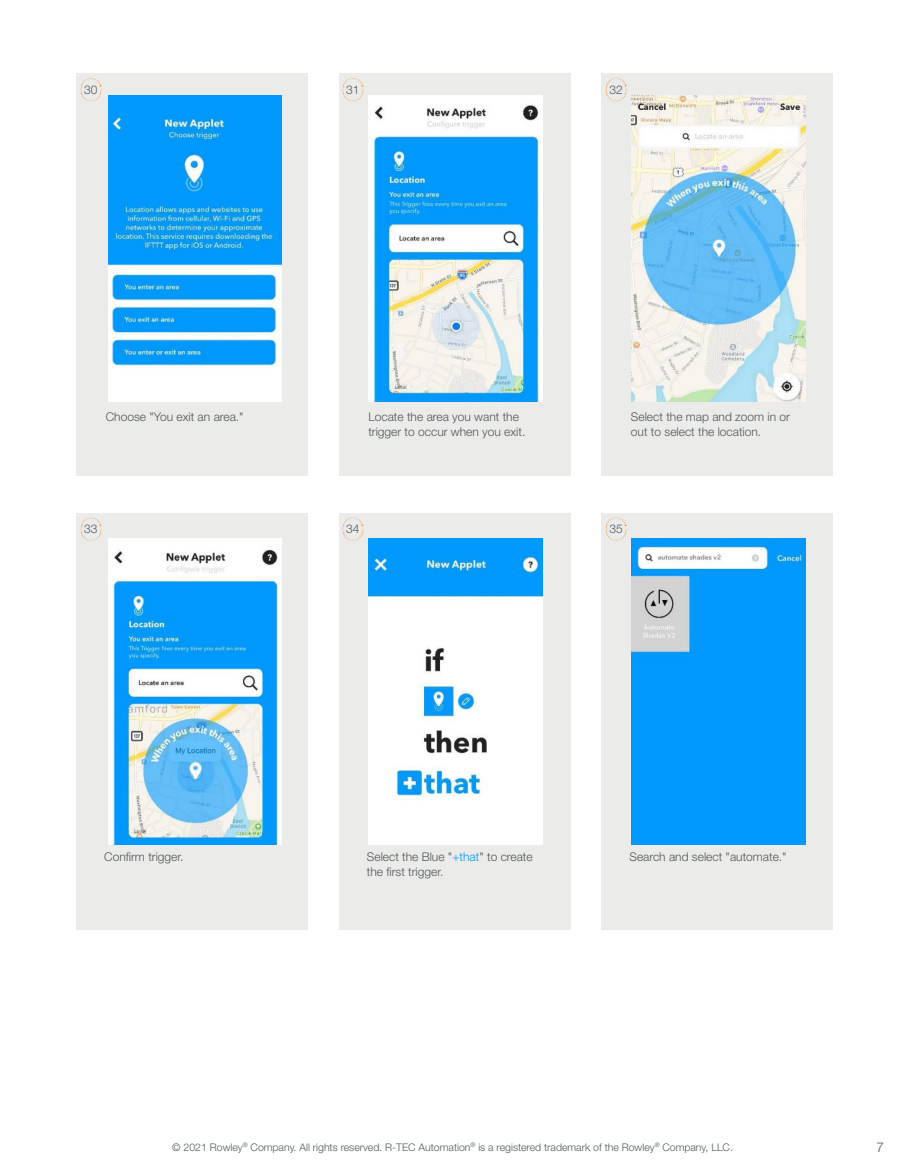
<style>
.page{position:relative;width:905px;height:1175px;background:#fff}
.page>*{position:absolute;margin:0;border:0;box-sizing:border-box;transform-origin:0 0}
.t1{font:300 13.5px "Helvetica Neue LT Pro";color:#4f5858}
.t2{font:300 12px/15px "Helvetica Neue LT Pro";color:#4f5757}
.t3{font:300 10.5px "Helvetica Neue LT Pro";color:#4f5858}
.s1{color:#009bff}
</style>
<div class="page">
<div style="left:76px;top:74px;width:232px;height:402px;background:#ebebea"></div>
<div style="left:76px;top:513px;width:232px;height:416px;background:#ebebea"></div>
<div style="left:601px;top:74px;width:232px;height:402px;background:#ebebea"></div>
<div style="left:601px;top:513px;width:232px;height:416px;background:#ebebea"></div>
<div style="left:339px;top:74px;width:231px;height:402px;background:#ebebea"></div>
<div style="left:339px;top:513px;width:231px;height:416px;background:#ebebea"></div>
<svg style="left:80px;top:517px;width:22px;height:24px"></svg>
<svg style="left:342px;top:517px;width:22px;height:24px"></svg>
<svg style="left:605px;top:517px;width:22px;height:24px"></svg>
<img style="left:108px;top:96px;width:174px;height:305px">
<img style="left:108px;top:539px;width:174px;height:305px">
<img style="left:368px;top:96px;width:174px;height:305px">
<img style="left:368px;top:539px;width:174px;height:305px">
<img style="left:632px;top:96px;width:173px;height:305px">
<img style="left:632px;top:539px;width:173px;height:305px">
<svg style="left:80px;top:77px;width:22px;height:25px"></svg>
<svg style="left:342px;top:77px;width:22px;height:25px"></svg>
<svg style="left:605px;top:77px;width:22px;height:25px"></svg>
<p class="t2" style="left:84px;top:82px;width:15px">30</p>
<p class="t2" style="left:346px;top:82px;width:15px">31</p>
<p class="t2" style="left:609px;top:82px;width:15px">32</p>
<p class="t2" style="left:106px;top:409px;width:139px">Choose "You exit an area."</p>
<p class="t2" style="left:368px;top:409px;width:158px">Locate the area you want the trigger to occur when you exit.</p>
<p class="t2" style="left:631px;top:409px;width:160px">Select the map and zoom in or out to select the location.</p>
<p class="t2" style="left:84px;top:521px;width:15px">33</p>
<p class="t2" style="left:346px;top:521px;width:15px">34</p>
<p class="t2" style="left:609px;top:521px;width:15px">35</p>
<p class="t2" style="left:104px;top:848px;width:81px">Confirm trigger.</p>
<p class="t2" style="left:367px;top:848px;width:167px">Select the Blue "<span class="s1">+that</span>" to create the first trigger.</p>
<p class="t2" style="left:629px;top:848px;width:159px">Search and select "automate."</p>
<p class="t3" style="left:172px;top:1140px;width:562px">© 2021 Rowley<sup>®</sup> Company. All rights reserved. R-TEC Automation<sup>®</sup> is a registered trademark of the Rowley<sup>®</sup> Company, LLC.</p>
<p class="t1" style="left:876px;top:1138px;width:9px">7</p>
</div>
